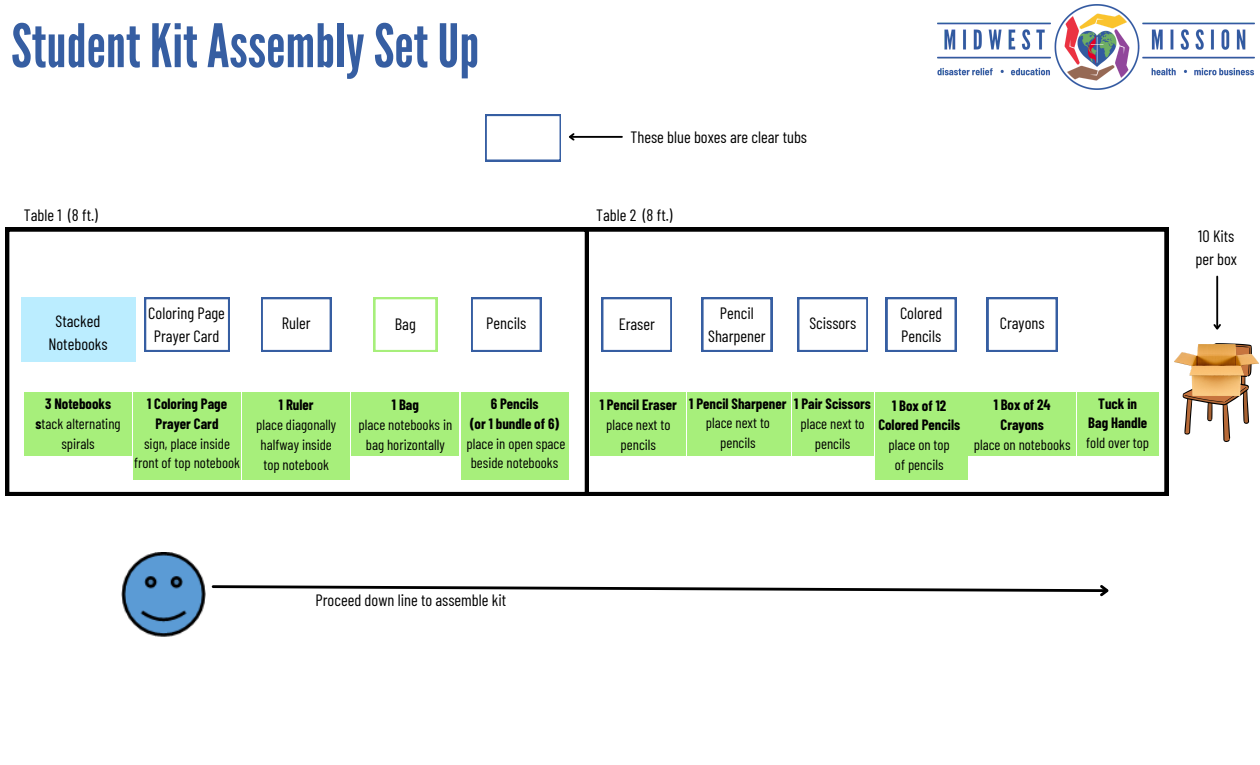
<style>
.page{position:relative;width:1260px;height:765px;background:#fff}
.page>*{position:absolute;margin:0;border:0;box-sizing:border-box;transform-origin:0 0}
.t1{font:59.75px "League Gothic";color:#365ea2}
.t2{font:16.38px/22.8px "Barlow Condensed";color:#000;text-align:center}
.t3{font:14.62px "Barlow Condensed";color:#000}
.t4{font:700 14.62px "Barlow Condensed";color:#000}
.s1{font-weight:700}
</style>
<div class="page">
<svg style="left:6px;top:228px;width:579px;height:268px"></svg>
<svg style="left:585px;top:228px;width:583px;height:268px"></svg>
<img style="left:121px;top:553px;width:85px;height:84px">
<svg style="left:211px;top:585px;width:898px;height:12px"></svg>
<svg style="left:1183px;top:343px;width:68px;height:99px"></svg>
<img style="left:1174px;top:345px;width:85px;height:50px">
<img style="left:937px;top:5px;width:318px;height:84px">
<div style="left:24px;top:393px;width:108px;height:63px;background:#a7ef7b"></div>
<div style="left:133px;top:393px;width:108px;height:87px;background:#a7ef7b"></div>
<div style="left:243px;top:393px;width:107px;height:87px;background:#a7ef7b"></div>
<div style="left:352px;top:393px;width:107px;height:63px;background:#a7ef7b"></div>
<div style="left:461px;top:393px;width:107px;height:87px;background:#a7ef7b"></div>
<div style="left:21px;top:297px;width:114px;height:65px;background:#bbedff"></div>
<svg style="left:144px;top:297px;width:86px;height:55px"></svg>
<div style="left:590px;top:393px;width:96px;height:63px;background:#a7ef7b"></div>
<div style="left:687px;top:392px;width:104px;height:64px;background:#a7ef7b"></div>
<div style="left:792px;top:393px;width:82px;height:63px;background:#a7ef7b"></div>
<div style="left:875px;top:393px;width:92px;height:87px;background:#a7ef7b"></div>
<div style="left:969px;top:393px;width:107px;height:63px;background:#a7ef7b"></div>
<hr style="left:1216px;top:277px;width:2px;height:51px;background:#000">
<svg style="left:1213px;top:322px;width:8px;height:8px"></svg>
<svg style="left:261px;top:297px;width:70px;height:55px"></svg>
<svg style="left:374px;top:297px;width:63px;height:55px"></svg>
<svg style="left:471px;top:297px;width:70px;height:55px"></svg>
<svg style="left:602px;top:297px;width:70px;height:55px"></svg>
<svg style="left:702px;top:297px;width:70px;height:55px"></svg>
<svg style="left:798px;top:297px;width:70px;height:55px"></svg>
<svg style="left:886px;top:297px;width:70px;height:55px"></svg>
<svg style="left:987px;top:297px;width:70px;height:55px"></svg>
<div style="left:1077px;top:392px;width:82px;height:64px;background:#a7ef7b"></div>
<svg style="left:485px;top:114px;width:76px;height:47px"></svg>
<hr style="left:570px;top:136px;width:52px;height:2px;background:#000">
<svg style="left:569px;top:133px;width:7px;height:8px"></svg>
<h2 class="t1" style="left:11px;top:11px;width:470px">StudentKitAssemblySetUp</h2>
<h2 class="t2" style="left:24px;top:203px;width:75px">Table 1 (8 ft.)</h2>
<p class="t2" style="left:630px;top:125px;width:178px">These blue boxes are clear tubs</p>
<h2 class="t2" style="left:596px;top:203px;width:78px">Table 2 (8 ft.)</h2>
<p class="t2" style="left:48px;top:309px;width:61px">Stacked<br>Notebooks</p>
<h2 class="t2" style="left:148px;top:301px;width:78px">Coloring Page<br>Prayer Card</h2>
<p class="t2" style="left:282px;top:311px;width:30px">Ruler</p>
<p class="t2" style="left:395px;top:313px;width:22px">Bag</p>
<p class="t2" style="left:486px;top:311px;width:42px">Pencils</p>
<p class="t2" style="left:619px;top:312px;width:38px">Eraser</p>
<p class="t2" style="left:708px;top:301px;width:59px">Pencil<br>Sharpener</p>
<p class="t2" style="left:809px;top:311px;width:48px">Scissors</p>
<p class="t2" style="left:900px;top:301px;width:44px;text-align:left">Colored<br>Pencils</p>
<p class="t2" style="left:1000px;top:311px;width:46px">Crayons</p>
<h2 class="t4" style="left:45px;top:395px;width:67px">3 Notebooks</h2>
<h2 class="t3" style="left:36px;top:414px;width:86px"><span class="s1">s</span>tack alternating</h2>
<p class="t3" style="left:61px;top:434px;width:35px">spirals</p>
<p class="t4" style="left:147px;top:395px;width:81px">1 Coloring Page</p>
<p class="t4" style="left:156px;top:414px;width:64px">Prayer Card</p>
<p class="t3" style="left:144px;top:434px;width:87px">sign, place inside</p>
<p class="t3" style="left:134px;top:454px;width:108px">front of top notebook</p>
<p class="t4" style="left:279px;top:396px;width:36px">1 Ruler</p>
<p class="t3" style="left:256px;top:416px;width:82px">place diagonally</p>
<p class="t3" style="left:261px;top:436px;width:73px">halfway inside</p>
<p class="t3" style="left:263px;top:456px;width:67px">top notebook</p>
<p class="t4" style="left:392px;top:396px;width:28px">1 Bag</p>
<p class="t3" style="left:359px;top:416px;width:95px">place notebooks in</p>
<p class="t3" style="left:366px;top:436px;width:80px">bag horizontally</p>
<p class="t4" style="left:491px;top:395px;width:49px">6 Pencils</p>
<p class="t4" style="left:470px;top:414px;width:90px">(or 1 bundle of 6)</p>
<p class="t3" style="left:467px;top:434px;width:100px">place in open space</p>
<p class="t3" style="left:471px;top:454px;width:89px">beside notebooks</p>
<p class="t4" style="left:600px;top:396px;width:79px">1 Pencil Eraser</p>
<p class="t3" style="left:606px;top:416px;width:66px">place next to</p>
<h2 class="t3" style="left:621px;top:436px;width:37px">pencils</h2>
<h2 class="t4" style="left:689px;top:394px;width:99px">1 Pencil Sharpener</h2>
<h2 class="t3" style="left:706px;top:414px;width:66px">place next to</h2>
<h2 class="t3" style="left:720px;top:434px;width:37px">pencils</h2>
<h2 class="t4" style="left:794px;top:395px;width:78px">1 Pair Scissors</h2>
<p class="t3" style="left:800px;top:414px;width:66px">place next to</p>
<p class="t3" style="left:815px;top:434px;width:37px">pencils</p>
<p class="t4" style="left:892px;top:396px;width:56px">1 Box of 12</p>
<p class="t4" style="left:878px;top:416px;width:83px">Colored Pencils</p>
<p class="t3" style="left:889px;top:436px;width:63px">place on top</p>
<p class="t3" style="left:895px;top:455px;width:50px">of pencils</p>
<p class="t4" style="left:994px;top:396px;width:59px">1 Box of 24</p>
<p class="t4" style="left:1001px;top:416px;width:45px">Crayons</p>
<p class="t3" style="left:974px;top:436px;width:98px">place on notebooks</p>
<p class="t4" style="left:1098px;top:394px;width:40px">Tuck in</p>
<h2 class="t4" style="left:1088px;top:414px;width:60px">Bag Handle</h2>
<p class="t3" style="left:1086px;top:434px;width:64px">fold over top</p>
<p class="t2" style="left:1195px;top:224px;width:43px;text-align:left">10 Kits per box</p>
<h2 class="t2" style="left:316px;top:588px;width:192px">Proceed down line to assemble kit</h2>
</div>
